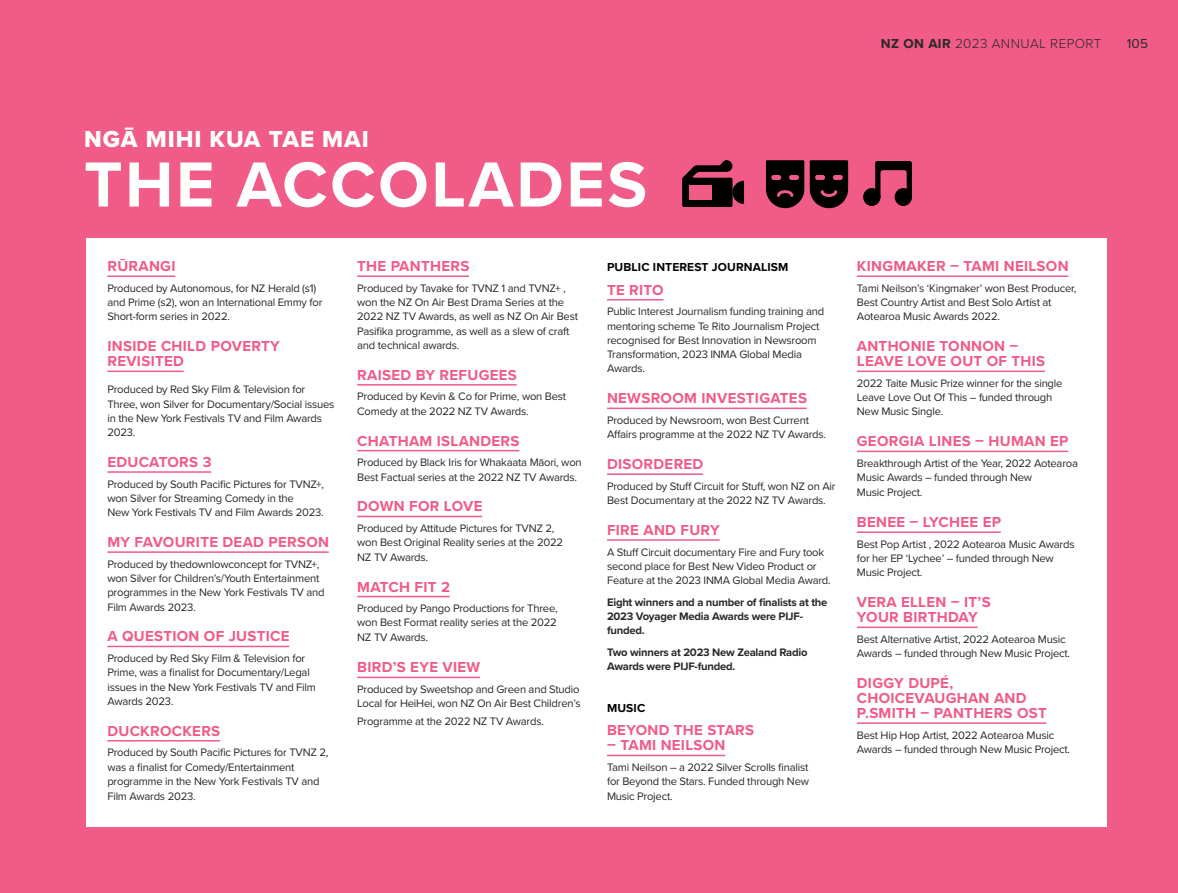
<style>
.page{position:relative;width:1178px;height:893px;background:#f05b88}
.page>*{position:absolute;margin:0;border:0;box-sizing:border-box;transform-origin:0 0}
.t1{font:700 66px "Proxima Nova";letter-spacing:.04em;color:#fff}
.t2{font:24px "Proxima Nova Extrabld";letter-spacing:.04em;color:#fff}
.t3{font:700 15px/15px "Proxima Nova";letter-spacing:.02em;color:#f05b88}
.t4{font:300 13.5px "Proxima Nova";letter-spacing:.03em;color:#292829}
.t5{font:13.5px "Proxima Nova";color:#292829}
.t6{font:700 12px "Proxima Nova";letter-spacing:.01em;color:#000}
.t7{font:11.25px/14.2px "Proxima Nova";letter-spacing:-.02em;color:#292829}
.t8{font:700 11.25px/14.2px "Proxima Nova";letter-spacing:-.02em;color:#292829}
.s1{font-weight:700}
</style>
<div class="page">
<div style="left:86px;top:238px;width:1020px;height:589px;background:#fff"></div>
<hr style="left:107px;top:275px;width:68px;height:2px;background:#f05b88">
<hr style="left:107px;top:371px;width:77px;height:1px;background:#f05b88">
<hr style="left:107px;top:471px;width:104px;height:2px;background:#f05b88">
<hr style="left:107px;top:551px;width:222px;height:2px;background:#f05b88">
<hr style="left:107px;top:646px;width:182px;height:1px;background:#f05b88">
<hr style="left:107px;top:740px;width:113px;height:1px;background:#f05b88">
<hr style="left:357px;top:275px;width:112px;height:2px;background:#f05b88">
<hr style="left:357px;top:384px;width:160px;height:2px;background:#f05b88">
<hr style="left:357px;top:450px;width:162px;height:1px;background:#f05b88">
<hr style="left:357px;top:516px;width:125px;height:1px;background:#f05b88">
<hr style="left:357px;top:596px;width:93px;height:1px;background:#f05b88">
<hr style="left:357px;top:677px;width:123px;height:1px;background:#f05b88">
<hr style="left:607px;top:299px;width:56px;height:1px;background:#f05b88">
<hr style="left:607px;top:408px;width:200px;height:1px;background:#f05b88">
<hr style="left:607px;top:473px;width:96px;height:2px;background:#f05b88">
<hr style="left:607px;top:539px;width:112px;height:2px;background:#f05b88">
<hr style="left:607px;top:755px;width:118px;height:1px;background:#f05b88">
<hr style="left:857px;top:275px;width:211px;height:2px;background:#f05b88">
<hr style="left:857px;top:371px;width:188px;height:1px;background:#f05b88">
<hr style="left:857px;top:451px;width:211px;height:1px;background:#f05b88">
<hr style="left:857px;top:531px;width:144px;height:2px;background:#f05b88">
<hr style="left:857px;top:627px;width:120px;height:1px;background:#f05b88">
<hr style="left:857px;top:722px;width:189px;height:2px;background:#f05b88">
<svg style="left:682px;top:160px;width:62px;height:47px"></svg>
<svg style="left:766px;top:160px;width:38px;height:48px;background:#270f16"></svg>
<svg style="left:810px;top:160px;width:38px;height:48px;background:#270e16"></svg>
<div style="left:863px;top:188px;width:17px;height:18px;background:#000;border-radius:50%"></div>
<svg style="left:875px;top:161px;width:37px;height:38px"></svg>
<div style="left:894px;top:188px;width:18px;height:18px;background:#000;border-radius:50%"></div>
<p class="t4" style="left:881px;top:33px;width:222px"><span class="s1">NZ ON AIR</span> 2023 ANNUAL REPORT</p>
<p class="t5" style="left:1127px;top:33px;width:23px">105</p>
<h2 class="t2" style="left:84px;top:121px;width:286px">NGĀ MIHI KUA TAE MAI</h2>
<h1 class="t1" style="left:84px;top:135px;width:564px">THE ACCOLADES</h1>
<h3 class="t3" style="left:107px;top:258px;width:70px">RŪRANGI</h3>
<p class="t7" style="left:107px;top:280px;width:217px">Produced by Autonomous, for NZ Herald (s1) and Prime (s2), won an International Emmy for<br>Short-form series in 2022.</p>
<h3 class="t3" style="left:107px;top:338px;width:174px">INSIDE CHILD POVERTY<br>REVISITED</h3>
<p class="t7" style="left:107px;top:382px;width:228px">Produced by Red Sky Film &amp; Television for Three, won Silver for Documentary/Social issues in the New York Festivals TV and Film Awards 2023.</p>
<h3 class="t3" style="left:107px;top:454px;width:106px">EDUCATORS 3</h3>
<p class="t7" style="left:107px;top:476px;width:218px">Produced by South Pacific Pictures for TVNZ+, won Silver for Streaming Comedy in the<br>New York Festivals TV and Film Awards 2023.</p>
<h3 class="t3" style="left:107px;top:534px;width:223px">MY FAVOURITE DEAD PERSON</h3>
<p class="t7" style="left:107px;top:556px;width:219px">Produced by thedownlowconcept for TVNZ+, won Silver for Children’s/Youth Entertainment programmes in the New York Festivals TV and Film Awards 2023.</p>
<h3 class="t3" style="left:107px;top:629px;width:184px">A QUESTION OF JUSTICE</h3>
<p class="t7" style="left:107px;top:651px;width:210px">Produced by Red Sky Film &amp; Television for Prime, was a finalist for Documentary/Legal issues in the New York Festivals TV and Film Awards 2023.</p>
<h3 class="t3" style="left:107px;top:723px;width:114px">DUCKROCKERS</h3>
<p class="t7" style="left:107px;top:745px;width:223px">Produced by South Pacific Pictures for TVNZ 2, was a finalist for Comedy/Entertainment programme in the New York Festivals TV and Film Awards 2023.</p>
<h3 class="t3" style="left:357px;top:258px;width:114px">THE PANTHERS</h3>
<p class="t7" style="left:357px;top:280px;width:222px">Produced by Tavake for TVNZ 1 and TVNZ+ , won the NZ On Air Best Drama Series at the 2022 NZ TV Awards, as well as NZ On Air Best Pasifika programme, as well as a slew of craft and technical awards.</p>
<h3 class="t3" style="left:357px;top:367px;width:161px">RAISED BY REFUGEES</h3>
<p class="t7" style="left:357px;top:389px;width:210px">Produced by Kevin &amp; Co for Prime, won Best<br>Comedy at the 2022 NZ TV Awards.</p>
<h3 class="t3" style="left:357px;top:433px;width:164px">CHATHAM ISLANDERS</h3>
<p class="t7" style="left:357px;top:455px;width:226px">Produced by Black Iris for Whakaata Māori, won<br>Best Factual series at the 2022 NZ TV Awards.</p>
<h3 class="t3" style="left:357px;top:499px;width:127px">DOWN FOR LOVE</h3>
<p class="t7" style="left:357px;top:521px;width:207px">Produced by Attitude Pictures for TVNZ 2, won Best Original Reality series at the 2022<br>NZ TV Awards.</p>
<h3 class="t3" style="left:357px;top:579px;width:94px">MATCH FIT 2</h3>
<p class="t7" style="left:357px;top:601px;width:202px;line-height:14.7px;text-align:justify">Produced by Pango Productions for Three, won Best Format reality series at the 2022<br>NZ TV Awards.</p>
<h3 class="t3" style="left:357px;top:660px;width:125px">BIRD’S EYE VIEW</h3>
<p class="t7" style="left:357px;top:682px;width:225px">Produced by Sweetshop and Green and Studio<br>Local for HeiHei, won NZ On Air Best Children’s</p>
<p class="t7" style="left:357px;top:713px;width:188px">Programme at the 2022 NZ TV Awards.</p>
<p class="t6" style="left:607px;top:258px;width:183px">PUBLIC INTEREST JOURNALISM</p>
<h3 class="t3" style="left:607px;top:282px;width:58px">TE RITO</h3>
<p class="t7" style="left:607px;top:304px;width:219px">Public Interest Journalism funding training and mentoring scheme Te Rito Journalism Project recognised for Best Innovation in Newsroom Transformation, 2023 INMA Global Media Awards.</p>
<h3 class="t3" style="left:607px;top:390px;width:201px">NEWSROOM INVESTIGATES</h3>
<p class="t7" style="left:607px;top:413px;width:220px">Produced by Newsroom, won Best Current<br>Affairs programme at the 2022 NZ TV Awards.</p>
<h3 class="t3" style="left:607px;top:456px;width:98px">DISORDERED</h3>
<p class="t7" style="left:607px;top:478px;width:230px">Produced by Stuff Circuit for Stuff, won NZ on Air<br>Best Documentary at the 2022 NZ TV Awards.</p>
<h3 class="t3" style="left:607px;top:522px;width:114px">FIRE AND FURY</h3>
<p class="t7" style="left:607px;top:544px;width:225px">A Stuff Circuit documentary Fire and Fury took second place for Best New Video Product or<br>Feature at the 2023 INMA Global Media Award.</p>
<p class="t8" style="left:607px;top:595px;width:222px">Eight winners and a number of finalists at the<br>2023 Voyager Media Awards were PIJF&shy;funded.</p>
<p class="t8" style="left:607px;top:645px;width:202px">Two winners at 2023 New Zealand Radio<br>Awards were PIJF-funded.</p>
<p class="t6" style="left:607px;top:699px;width:40px">MUSIC</p>
<h3 class="t3" style="left:607px;top:723px;width:149px">BEYOND THE STARS</h3>
<h3 class="t3" style="left:607px;top:738px;width:120px">– TAMI NEILSON</h3>
<p class="t7" style="left:607px;top:759px;width:203px;line-height:14.7px;text-align:justify">Tami Neilson – a 2022 Silver Scrolls finalist for Beyond the Stars. Funded through New Music Project.</p>
<h3 class="t3" style="left:857px;top:258px;width:213px">KINGMAKER – TAMI NEILSON</h3>
<p class="t7" style="left:857px;top:280px;width:221px">Tami Neilson’s ‘Kingmaker’ won Best Producer,<br>Best Country Artist and Best Solo Artist at<br>Aotearoa Music Awards 2022.</p>
<h3 class="t3" style="left:857px;top:338px;width:190px">ANTHONIE TONNON –<br>LEAVE LOVE OUT OF THIS</h3>
<p class="t7" style="left:857px;top:376px;width:207px">2022 Taite Music Prize winner for the single<br>Leave Love Out Of This – funded through<br>New Music Single.</p>
<h3 class="t3" style="left:857px;top:434px;width:213px">GEORGIA LINES – HUMAN EP</h3>
<p class="t7" style="left:857px;top:455px;width:223px;line-height:14.7px">Breakthrough Artist of the Year, 2022 Aotearoa<br>Music Awards – funded through New<br>Music Project.</p>
<h3 class="t3" style="left:857px;top:514px;width:146px">BENEE – LYCHEE EP</h3>
<p class="t7" style="left:857px;top:536px;width:219px">Best Pop Artist , 2022 Aotearoa Music Awards for her EP ‘Lychee’ – funded through New<br>Music Project.</p>
<h3 class="t3" style="left:857px;top:594px;width:135px">VERA ELLEN – IT’S<br>YOUR BIRTHDAY</h3>
<p class="t7" style="left:857px;top:632px;width:215px">Best Alternative Artist, 2022 Aotearoa Music<br>Awards – funded through New Music Project.</p>
<h3 class="t3" style="left:857px;top:675px;width:191px">DIGGY DUPÉ,<br>CHOICEVAUGHAN AND<br>P.SMITH – PANTHERS OST</h3>
<p class="t7" style="left:857px;top:727px;width:215px">Best Hip Hop Artist, 2022 Aotearoa Music<br>Awards – funded through New Music Project.</p>
</div>
